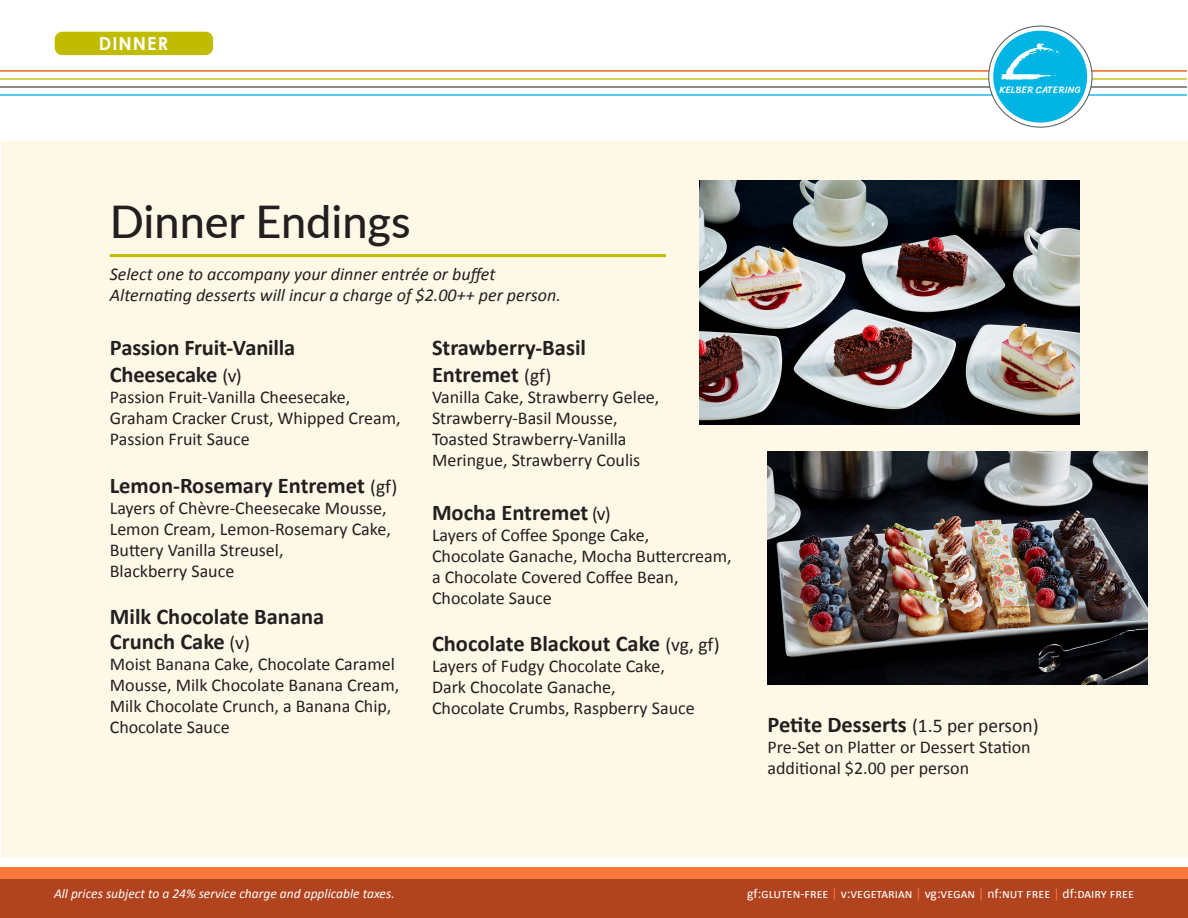
<style>
.page{position:relative;width:1188px;height:918px;background:#fff}
.page>*{position:absolute;margin:0;border:0;box-sizing:border-box;transform-origin:0 0}
.t1{font:500 45px "Lato";color:#231f20}
.t2{font:700 22.5px/27px "Calibri";color:#231f20}
.t3{font:18px/21px "Calibri";color:#231f20}
.t4{font:italic 18px/21px "Calibri";color:#231f20}
.t5{font:700 18px "Century Gothic";letter-spacing:.06em;color:#fff}
.t6{font:13.5px "Calibri";color:#fff}
.t7{font:italic 13.5px "Calibri";color:#fff}
.t8{font:9.75px "Sriracha";letter-spacing:.005em;color:#fff}
.s1{font-weight:400;font-size:19.5px}
.s2{color:#f9783d}
</style>
<div class="page">
<div style="left:0;top:878px;width:1188px;height:40px;background:#b1431e"></div>
<div style="left:0;top:867px;width:1188px;height:12px;background:#f9783d"></div>
<hr style="left:0;top:70px;width:1187px;height:2px;background:#ed5200">
<hr style="left:0;top:78px;width:1187px;height:2px;background:#c0bc00">
<hr style="left:0;top:86px;width:1187px;height:2px;background:#4e5758">
<hr style="left:0;top:94px;width:1187px;height:2px;background:#00b4e3">
<div style="left:1px;top:141px;width:1186px;height:716px;background:#fef9e7"></div>
<svg style="left:989px;top:26px;width:103px;height:101px"></svg>
<div style="left:993px;top:31px;width:94px;height:92px;background:#00b4e3;border-radius:50%"></div>
<svg style="left:1001px;top:43px;width:67px;height:37px"></svg>
<div style="left:55px;top:32px;width:158px;height:23px;background:#c0bc00;border-radius:8px"></div>
<hr style="left:110px;top:254px;width:556px;height:3px;background:#c0bc00">
<img style="left:700px;top:180px;width:379px;height:245px">
<img style="left:768px;top:452px;width:379px;height:233px">
<p class="t5" style="left:99px;top:32px;width:71px">DINNER</p>
<p class="t8" style="left:999px;top:84px;width:83px">KELBER CATERING</p>
<p class="t1" style="left:110px;top:189px;width:302px">Dinner Endings</p>
<p class="t4" style="left:110px;top:263px;width:453px">Select one to accompany your dinner entrée or buffet<br>Alternating desserts will incur a charge of $2.00++ per person.</p>
<p class="t2" style="left:110px;top:334px;width:187px">Passion Fruit-Vanilla<br>Cheesecake <span class="s1">(v)</span></p>
<p class="t3" style="left:110px;top:387px;width:292px">Passion Fruit-Vanilla Cheesecake,<br>Graham Cracker Crust, Whipped Cream,<br>Passion Fruit Sauce</p>
<p class="t2" style="left:110px;top:472px;width:289px">Lemon-Rosemary Entremet <span class="s1">(gf)</span></p>
<p class="t3" style="left:110px;top:498px;width:283px">Layers of Chèvre-Cheesecake Mousse,<br>Lemon Cream, Lemon-Rosemary Cake,<br>Buttery Vanilla Streusel,<br>Blackberry Sauce</p>
<p class="t2" style="left:110px;top:604px;width:216px;line-height:25.5px">Milk Chocolate Banana<br>Crunch Cake <span class="s1">(v)</span></p>
<p class="t3" style="left:110px;top:654px;width:291px">Moist Banana Cake, Chocolate Caramel<br>Mousse, Milk Chocolate Banana Cream,<br>Milk Chocolate Crunch, a Banana Chip,<br>Chocolate Sauce</p>
<p class="t2" style="left:432px;top:334px;width:156px">Strawberry-Basil<br>Entremet <span class="s1">(gf)</span></p>
<p class="t3" style="left:432px;top:387px;width:229px">Vanilla Cake, Strawberry Gelee,<br>Strawberry-Basil Mousse,<br>Toasted Strawberry-Vanilla<br>Meringue, Strawberry Coulis</p>
<p class="t2" style="left:432px;top:499px;width:180px">Mocha Entremet <span class="s1">(v)</span></p>
<p class="t3" style="left:432px;top:525px;width:301px">Layers of Coffee Sponge Cake,<br>Chocolate Ganache, Mocha Buttercream, a Chocolate Covered Coffee Bean,<br>Chocolate Sauce</p>
<p class="t2" style="left:432px;top:630px;width:289px">Chocolate Blackout Cake <span class="s1">(vg, gf)</span></p>
<p class="t3" style="left:432px;top:655px;width:264px">Layers of Fudgy Chocolate Cake,<br>Dark Chocolate Ganache,<br>Chocolate Crumbs, Raspberry Sauce</p>
<p class="t2" style="left:768px;top:711px;width:273px">Petite Desserts <span class="s1">(1.5 per person)</span></p>
<p class="t3" style="left:768px;top:737px;width:265px">Pre-Set on Platter or Dessert Station</p>
<p class="t3" style="left:768px;top:758px;width:203px">additional $2.00 per person</p>
<p class="t7" style="left:54px;top:884px;width:342px">All prices subject to a 24% service charge and applicable taxes.</p>
<p class="t6" style="left:747px;top:885px;width:388px">gf:gluten-free <span class="s2">|</span> v:vegetarian <span class="s2">|</span> vg:vegan <span class="s2">|</span> nf:nut free <span class="s2">|</span> df:dairy free</p>
</div>
